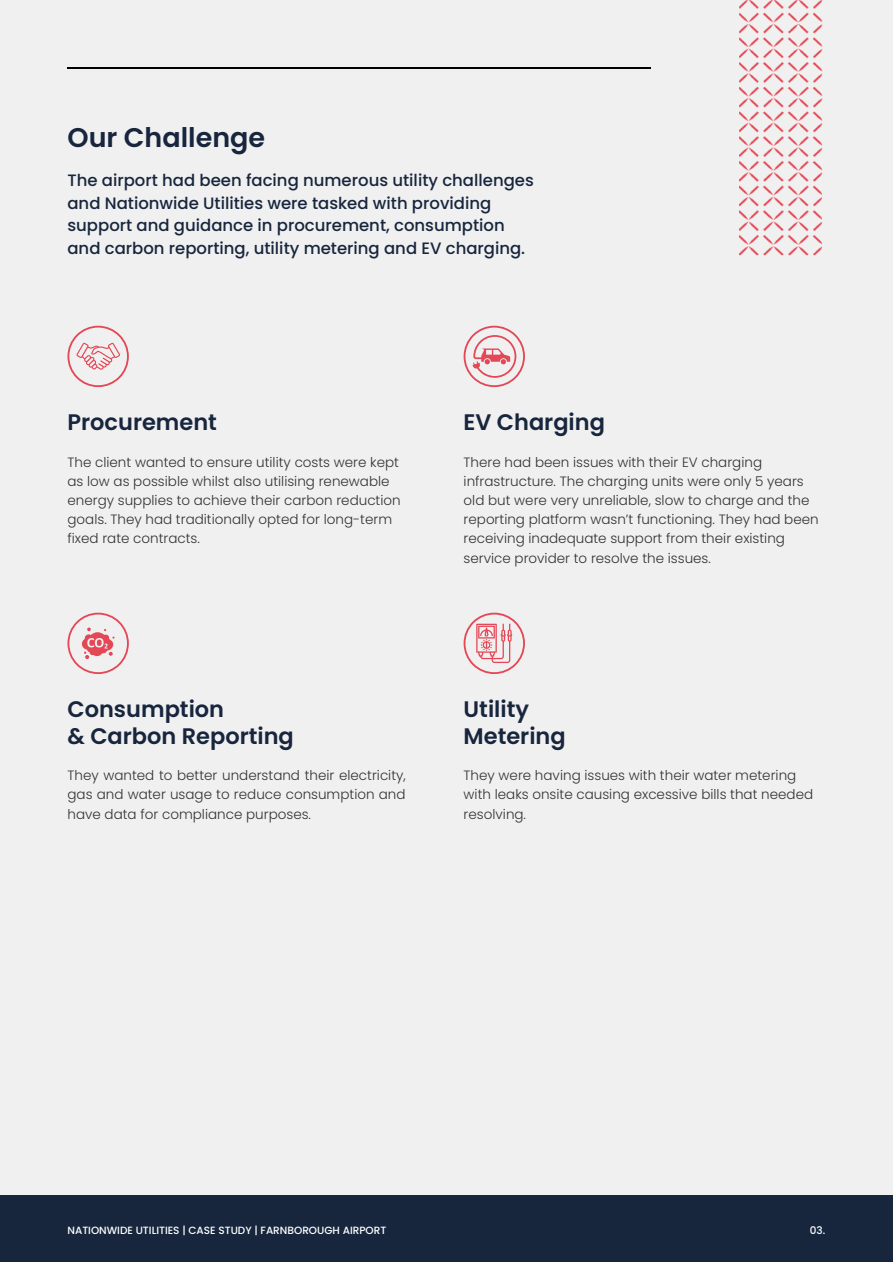
<style>
.page{position:relative;width:893px;height:1264px;background:#fff}
.page>*{position:absolute;margin:0;border:0;box-sizing:border-box;transform-origin:0 0}
.t1{font:600 27px "Poppins";color:#17263d}
.t2{font:600 22.5px/27px "Poppins";color:#17263d}
.t3{font:500 16.5px/22.5px "Poppins";color:#17263d}
.t4{font:300 13.5px/19px "Poppins";color:#333}
.t5{font:500 10.5px "Poppins";color:#fff}
</style>
<div class="page">
<div style="left:0;top:0;width:892px;height:1195px;background:#f0f0f0"></div>
<div style="left:0;top:1195px;width:892px;height:67px;background:#17263d"></div>
<hr style="left:67px;top:67px;width:759px;height:2px;background:#000">
<div style="left:651px;top:54px;width:174px;height:36px;background:#f0f0f0"></div>
<img style="left:739px;top:0;width:83px;height:255px">
<svg style="left:67px;top:326px;width:62px;height:61px"></svg>
<svg style="left:463px;top:326px;width:62px;height:61px"></svg>
<svg style="left:67px;top:612px;width:62px;height:62px"></svg>
<svg style="left:463px;top:612px;width:62px;height:62px"></svg>
<h1 class="t1" style="left:67px;top:118px;width:199px">Our Challenge</h1>
<p class="t3" style="left:67px;top:169px;width:468px">The airport had been facing numerous utility challenges and Nationwide Utilities were tasked with providing support and guidance in procurement, consumption and carbon reporting, utility metering and EV charging.</p>
<h2 class="t2" style="left:67px;top:409px;width:151px">Procurement</h2>
<p class="t4" style="left:67px;top:453px;width:335px">The client wanted to ensure utility costs were kept as low as possible whilst also utilising renewable energy supplies to achieve their carbon reduction goals. They had traditionally opted for long-term fixed rate contracts.</p>
<h2 class="t2" style="left:463px;top:409px;width:143px">EV Charging</h2>
<p class="t4" style="left:463px;top:453px;width:356px">There had been issues with their EV charging infrastructure. The charging units were only 5 years old but were very unreliable, slow to charge and the reporting platform wasn’t functioning. They had been receiving inadequate support from their existing service provider to resolve the issues.</p>
<h2 class="t2" style="left:67px;top:695px;width:228px">Consumption<br>&amp; Carbon Reporting</h2>
<h2 class="t2" style="left:463px;top:695px;width:104px">Utility<br>Metering</h2>
<p class="t4" style="left:67px;top:766px;width:340px;text-align:justify">They wanted to better understand their electricity, gas and water usage to reduce consumption and have data for compliance purposes.</p>
<p class="t4" style="left:463px;top:766px;width:351px">They were having issues with their water metering with leaks onsite causing excessive bills that needed resolving.</p>
<p class="t5" style="left:67px;top:1222px;width:320px">NATIONWIDE UTILITIES | CASE STUDY | FARNBOROUGH AIRPORT</p>
<p class="t5" style="left:809px;top:1222px;width:17px">03.</p>
</div>
